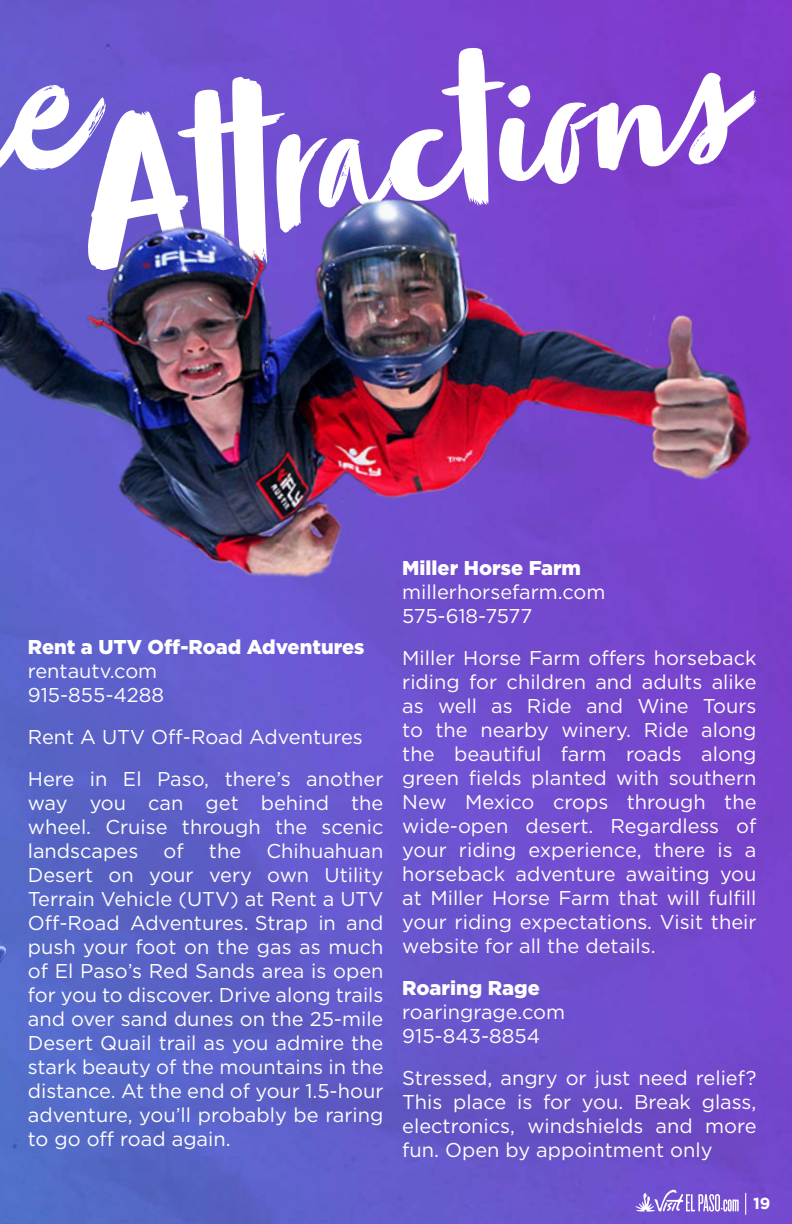
<style>
.page{position:relative;width:792px;height:1224px;background:#fff}
.page>*{position:absolute;margin:0;border:0;box-sizing:border-box;transform-origin:0 0}
.Body{font:20px/24px "Gotham HTF";color:#fff;text-align:justify}
.Body-2{font:900 20px/24px "Gotham HTF";color:#fff}
.t1{font:700 16px "Gotham HTF";color:#fff}
.s1{font-weight:400}
.s2{font-weight:900}
</style>
<div class="page">
<img style="left:14px;top:0;width:778px;height:1224px">
<img style="left:0;top:0;width:14px;height:1224px">
<svg style="left:0;top:48px;width:757px;height:94px"></svg>
<img style="left:0;top:142px;width:775px;height:492px">
<svg style="left:745px;top:1193px;width:1px;height:22px"></svg>
<svg style="left:635px;top:1190px;width:104px;height:22px"></svg>
<p class="Body-2" style="left:28px;top:635px;width:338px">Rent a UTV Off-Road Adventures <span class="s1">rentautv.com<br>915-855-4288</span></p>
<p class="Body" style="left:28px;top:725px;width:337px">Rent A UTV Off-Road Adventures</p>
<p class="Body" style="left:28px;top:767px;width:357px">Here in El Paso, there’s another way you can get behind the wheel. Cruise through the scenic landscapes</p>
<p class="Body" style="left:163px;top:839px;width:22px">of</p>
<p class="Body" style="left:209px;top:839px;width:34px">the</p>
<p class="Body" style="left:28px;top:839px;width:357px;text-indent:239px">Chihuahuan Desert on your very own Utility Terrain Vehicle (UTV) at Rent a UTV Off-Road Adventures. Strap in and push your foot on the gas as much of El Paso’s Red Sands area is open for you to discover. Drive along trails and over sand dunes on the 25-mile Desert Quail trail as you admire the stark beauty of the mountains in the distance. At the end of your 1.5-hour adventure, you’ll probably be raring to go off road again.</p>
<p class="Body" style="left:402px;top:555px;width:205px;text-align:left"><span class="s2">Miller Horse Farm </span>millerhorsefarm.com<br>575-618-7577</p>
<p class="Body" style="left:402px;top:645px;width:356px">Miller Horse Farm offers horseback riding for children and adults alike as well as Ride and Wine Tours to the nearby winery. Ride along the beautiful farm roads along green fields planted with southern New Mexico crops through the wide-open desert. Regardless of your riding experience, there is a horseback adventure awaiting you at Miller Horse Farm that will fulfill your riding expectations. Visit their website for all the details.</p>
<p class="Body" style="left:402px;top:975px;width:164px;text-align:left"><span class="s2">Roaring Rage </span>roaringrage.com<br>915-843-8854</p>
<p class="Body" style="left:402px;top:1065px;width:356px">Stressed, angry or just need relief?<br>This place is for you. Break glass, electronics, windshields and more fun. Open by appointment only</p>
<p class="t1" style="left:753px;top:1194px;width:19px">19</p>
</div>
